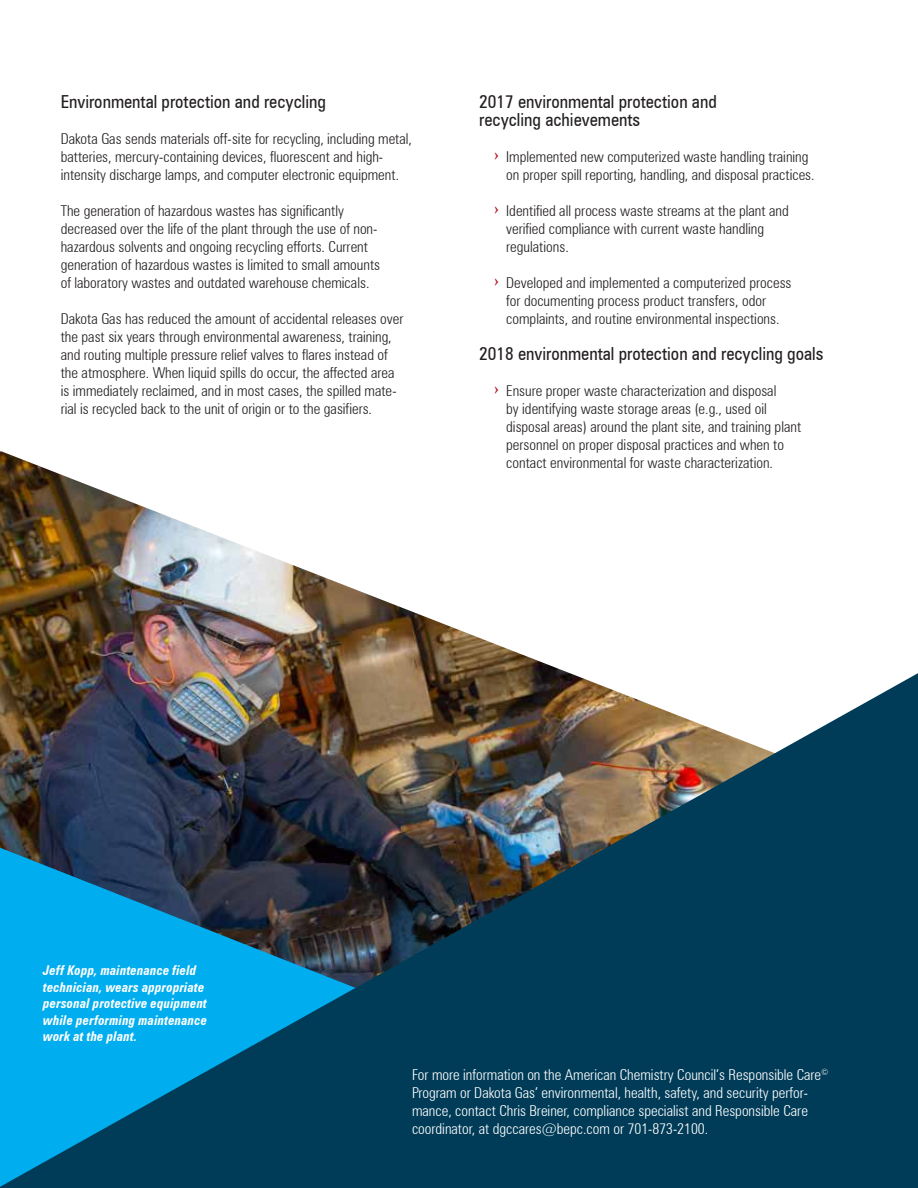
<style>
.page{position:relative;width:918px;height:1188px;background:#fff}
.page>*{position:absolute;margin:0;border:0;box-sizing:border-box;transform-origin:0 0}
.t1{font:condensed 18px/18px "Zurich BT";color:#231f20}
.t2{font:300 condensed 15px/18px "Zurich BT";color:#231f20}
.t3{font:300 condensed 15px/18px "Zurich BT";color:#fff}
.t4{font:italic 700 condensed 13.5px/16.5px "Zurich BT";letter-spacing:.015em;color:#fff;scale:.95 1}
</style>
<div class="page">
<img style="left:0;top:451px;width:569px;height:222px">
<img style="left:0;top:673px;width:918px;height:515px">
<p class="t1" style="left:61px;top:92px;width:267px">Environmental protection and recycling</p>
<p class="t2" style="left:61px;top:130px;width:353px">Dakota Gas sends materials off-site for recycling, including metal, batteries, mercury-containing devices, fluorescent and high&shy;intensity discharge lamps, and computer electronic equipment.</p>
<p class="t2" style="left:61px;top:202px;width:321px">The generation of hazardous wastes has significantly decreased over the life of the plant through the use of non&shy;hazardous solvents and ongoing recycling efforts. Current generation of hazardous wastes is limited to small amounts of laboratory wastes and outdated warehouse chemicals.</p>
<p class="t2" style="left:61px;top:310px;width:344px">Dakota Gas has reduced the amount of accidental releases over the past six years through environmental awareness, training, and routing multiple pressure relief valves to flares instead of the atmosphere. When liquid spills do occur, the affected area is immediately reclaimed, and in most cases, the spilled mate&shy;rial is recycled back to the unit of origin or to the gasifiers.</p>
<p class="t1" style="left:479px;top:92px;width:239px">2017 environmental protection and recycling achievements</p>
<p class="t2" style="left:506px;top:148px;width:310px">Implemented new computerized waste handling training on proper spill reporting, handling, and disposal practices.</p>
<p class="t2" style="left:506px;top:202px;width:284px">Identified all process waste streams at the plant and verified compliance with current waste handling regulations.</p>
<p class="t2" style="left:506px;top:274px;width:287px">Developed and implemented a computerized process for documenting process product transfers, odor complaints, and routine environmental inspections.</p>
<p class="t1" style="left:479px;top:344px;width:346px">2018 environmental protection and recycling goals</p>
<p class="t2" style="left:506px;top:382px;width:296px">Ensure proper waste characterization and disposal<br>by identifying waste storage areas (e.g., used oil disposal areas) around the plant site, and training plant personnel on proper disposal practices and when to contact environmental for waste characterization.</p>
<p class="t4" style="left:43px;top:962px;width:174px">Jeff Kopp, maintenance field technician, wears appropriate personal protective equipment while performing maintenance work at the plant.</p>
<p class="t3" style="left:412px;top:1066px;width:418px">For more information on the American Chemistry Council’s Responsible Care<sup>© </sup>Program or Dakota Gas’ environmental, health, safety, and security perfor&shy;mance, contact Chris Breiner, compliance specialist and Responsible Care coordinator, at dgccares@bepc.com or 701-873-2100.</p>
</div>
